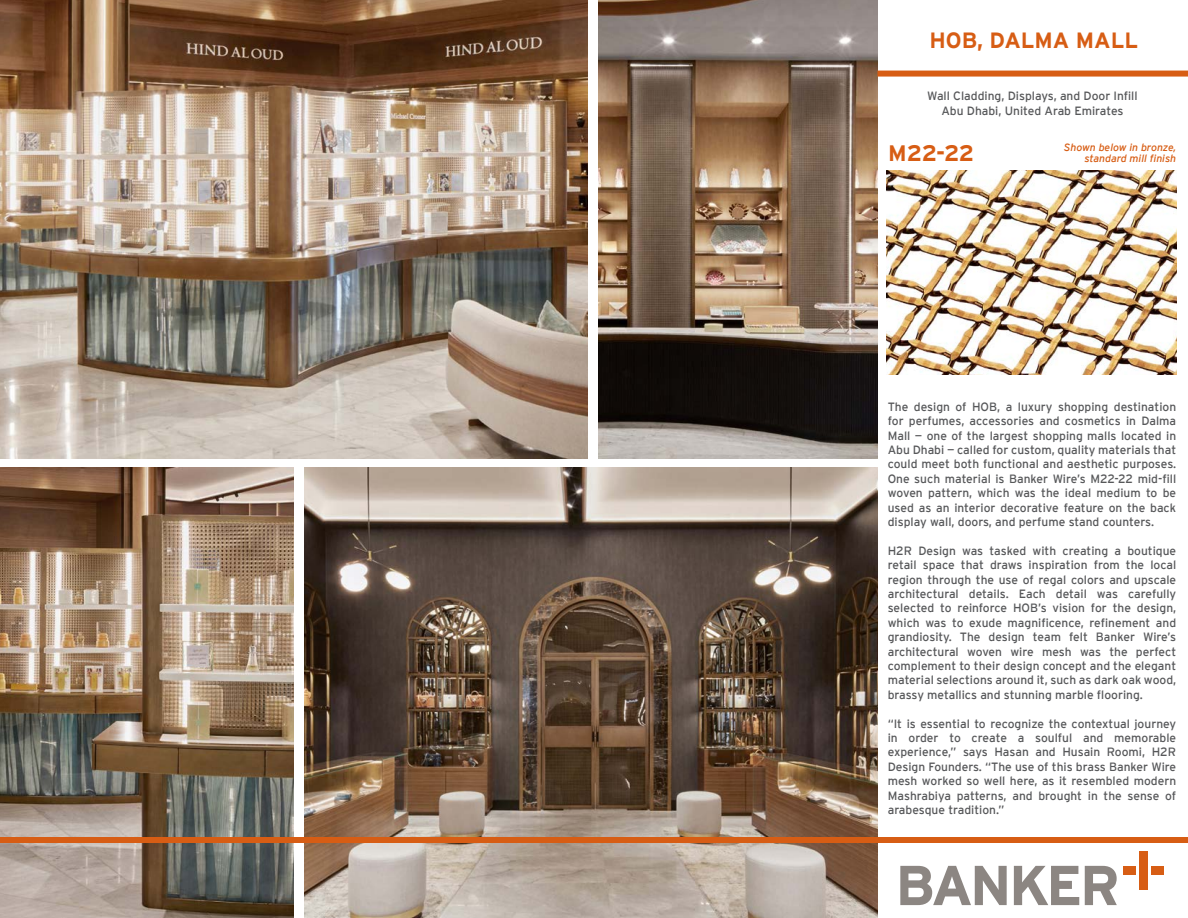
<style>
.page{position:relative;width:1188px;height:918px;background:#fff}
.page>*{position:absolute;margin:0;border:0;box-sizing:border-box;transform-origin:0 0}
.t1{font:700 22.35px "Interstate";color:#d75d14}
.t2{font:700 22.05px "Interstate";color:#d75d14}
.t3{font:12px/14.4px "Interstate";color:#57585a;text-align:justify}
.t4{font:italic 10.5px "Interstate";color:#d75d14}
</style>
<div class="page">
<img style="left:0;top:0;width:588px;height:459px">
<img style="left:305px;top:468px;width:573px;height:450px">
<img style="left:598px;top:0;width:280px;height:459px">
<img style="left:0;top:468px;width:294px;height:450px">
<div style="left:878px;top:71px;width:310px;height:6px;background:#d75d14"></div>
<img style="left:887px;top:171px;width:290px;height:204px">
<div style="left:0;top:837px;width:1188px;height:6px;background:#d75d14"></div>
<svg style="left:900px;top:866px;width:107px;height:39px"></svg>
<svg style="left:1014px;top:866px;width:65px;height:39px"></svg>
<svg style="left:1085px;top:866px;width:32px;height:39px"></svg>
<div style="left:1139px;top:851px;width:9px;height:39px;background:#d75d14"></div>
<div style="left:1124px;top:866px;width:12px;height:9px;background:#d75d14"></div>
<div style="left:1152px;top:866px;width:12px;height:9px;background:#d75d14"></div>
<p class="t2" style="left:929px;top:28px;width:210px">HOB, DALMA MALL</p>
<p class="t3" style="left:927px;top:89px;width:212px">Wall Cladding, Displays, and Door Infill</p>
<p class="t3" style="left:941px;top:103px;width:184px">Abu Dhabi, United Arab Emirates</p>
<p class="t1" style="left:888px;top:141px;width:87px">M22-22</p>
<p class="t4" style="left:1064px;top:142px;width:114px">Shown below in bronze,</p>
<p class="t4" style="left:1084px;top:152px;width:93px">standard mill finish</p>
<p class="t3" style="left:888px;top:399px;width:290px">The design of HOB, a luxury shopping destination for perfumes, accessories and cosmetics in Dalma Mall — one of the largest shopping malls located in Abu Dhabi — called for custom, quality materials that could meet both functional and aesthetic purposes.<br>One such material is Banker Wire’s M22-22 mid-fill woven pattern, which was the ideal medium to be used as an interior decorative feature on the back display wall, doors, and perfume stand counters.</p>
<p class="t3" style="left:888px;top:543px;width:290px">H2R Design was tasked with creating a boutique retail space that draws inspiration from the local region through the use of regal colors and upscale architectural details. Each detail was carefully selected to reinforce HOB’s vision for the design, which was to exude magnificence, refinement and grandiosity. The design team felt Banker Wire’s architectural woven wire mesh was the perfect complement to their design concept and the elegant material selections around it, such as dark oak wood, brassy metallics and stunning marble flooring.</p>
<p class="t3" style="left:888px;top:716px;width:290px">“It is essential to recognize the contextual journey in order to create a soulful and memorable experience,” says Hasan and Husain Roomi, H2R Design Founders. “The use of this brass Banker Wire mesh worked so well here, as it resembled modern Mashrabiya patterns, and brought in the sense of arabesque tradition.”</p>
</div>
